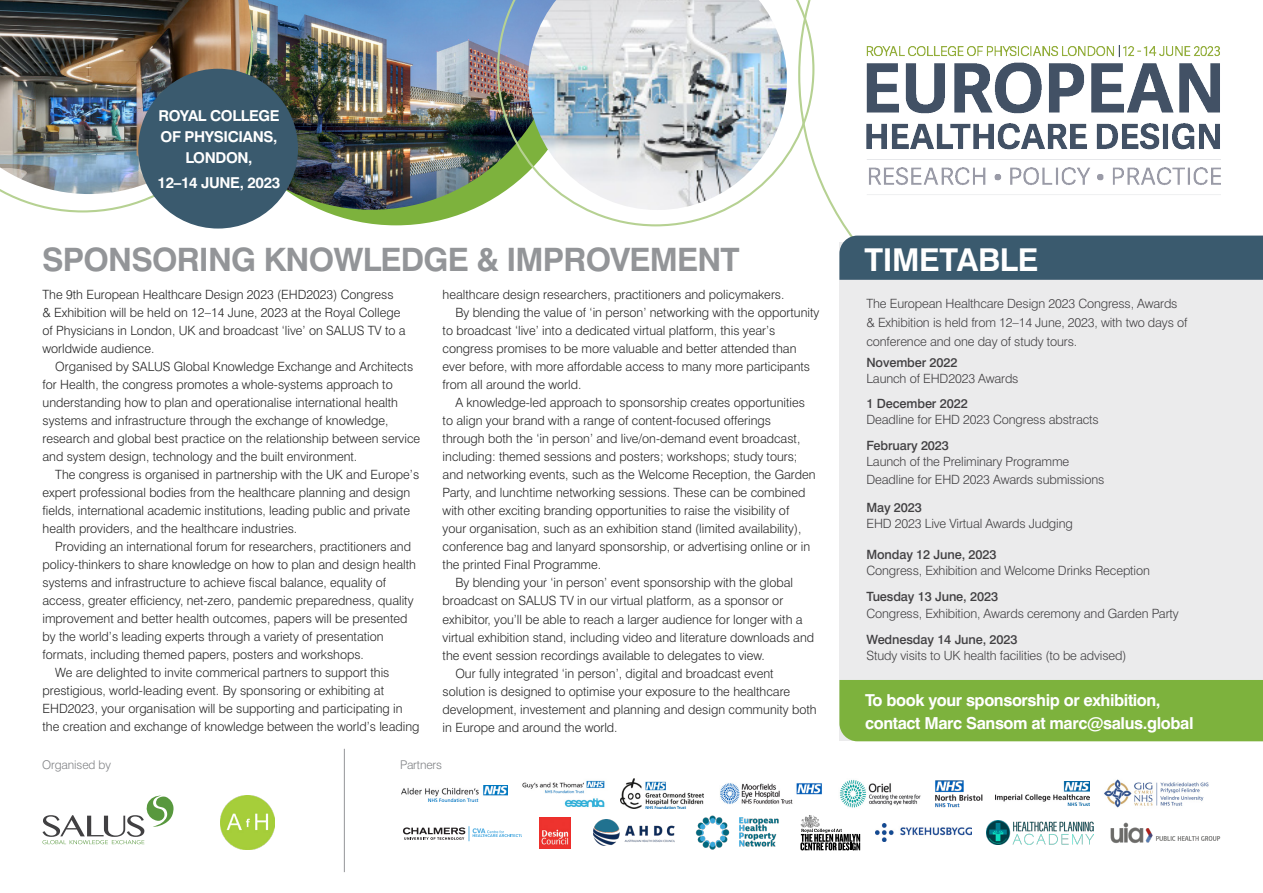
<style>
.page{position:relative;width:1263px;height:893px;background:#fff}
.page>*{position:absolute;margin:0;border:0;box-sizing:border-box;transform-origin:0 0}
.t1{font:700 32.25px "Swiss 721 BT";letter-spacing:-.025em;color:#939598}
.t2{font:700 31.5px "Swiss 721 BT";letter-spacing:-.01em;color:#fff}
.t3{font:700 16.5px/22.5px "Swiss 721 BT";letter-spacing:-.025em;color:#fff}
.t4{font:700 15px/21px "Swiss 721 BT";letter-spacing:-.025em;color:#fff;text-align:center}
.t5{font:300 12.75px/18px "Swiss 721 BT";color:#262626}
.t6{font:300 12.75px/18.8px "Swiss 721 BT";letter-spacing:-.01em;color:#414042}
.t7{font:500 12.75px "Swiss 721 BT";letter-spacing:-.01em;color:#414042}
.t8{font:300 12px "Swiss 721 BT";letter-spacing:-.01em;color:#808285}
</style>
<div class="page">
<hr style="left:344px;top:749px;width:1px;height:123px;background:#939598">
<svg style="left:814px;top:58px;width:449px;height:178px"></svg>
<img style="left:864px;top:45px;width:356px;height:153px">
<svg style="left:244px;top:210px;width:227px;height:15px"></svg>
<img style="left:253px;top:0;width:244px;height:210px">
<svg style="left:5px;top:0;width:248px;height:212px"></svg>
<img style="left:0;top:0;width:251px;height:194px">
<div style="left:138px;top:69px;width:160px;height:160px;background:#3a5a6e;border-radius:50%"></div>
<svg style="left:497px;top:0;width:317px;height:226px"></svg>
<img style="left:528px;top:0;width:259px;height:210px">
<svg style="left:43px;top:795px;width:131px;height:49px"></svg>
<img style="left:220px;top:796px;width:54px;height:54px">
<img style="left:935px;top:780px;width:48px;height:28px">
<img style="left:401px;top:785px;width:107px;height:17px">
<img style="left:876px;top:823px;width:95px;height:19px">
<svg style="left:800px;top:815px;width:60px;height:35px"></svg>
<img style="left:695px;top:815px;width:84px;height:35px">
<img style="left:539px;top:817px;width:31px;height:31px">
<img style="left:720px;top:783px;width:102px;height:21px">
<img style="left:987px;top:821px;width:106px;height:23px">
<img style="left:839px;top:779px;width:82px;height:29px">
<img style="left:522px;top:780px;width:83px;height:27px">
<img style="left:620px;top:779px;width:84px;height:29px">
<img style="left:1110px;top:822px;width:110px;height:21px">
<img style="left:593px;top:820px;width:81px;height:26px">
<img style="left:995px;top:781px;width:95px;height:25px">
<img style="left:1104px;top:779px;width:105px;height:29px">
<svg style="left:403px;top:826px;width:119px;height:15px"></svg>
<div style="left:839px;top:242px;width:424px;height:499px;background:#ebebec"></div>
<div style="left:839px;top:236px;width:424px;height:44px;background:#3a5a6e"></div>
<div style="left:839px;top:680px;width:424px;height:61px;background:#7db23d"></div>
<p class="t4" style="left:158px;top:105px;width:123px">ROYAL COLLEGE<br>OF PHYSICIANS,<br>LONDON,</p>
<p class="t4" style="left:158px;top:172px;width:124px">12–14 JUNE, 2023</p>
<h1 class="t1" style="left:42px;top:240px;width:699px">SPONSORING KNOWLEDGE &amp; IMPROVEMENT</h1>
<p class="t5" style="left:43px;top:286px;width:365px">The 9th European Healthcare Design 2023 (EHD2023) Congress<br>&amp; Exhibition will be held on 12–14 June, 2023 at the Royal College of Physicians in London, UK and broadcast ‘live’ on SALUS TV to a worldwide audience.</p>
<p class="t5" style="left:43px;top:358px;width:379px;text-indent:13px">Organised by SALUS Global Knowledge Exchange and Architects for Health, the congress promotes a whole-systems approach to understanding how to plan and operationalise international health systems and infrastructure through the exchange of knowledge, research and global best practice on the relationship between service and system design, technology and the built environment.</p>
<p class="t5" style="left:43px;top:466px;width:378px;text-indent:13px">The congress is organised in partnership with the UK and Europe’s expert professional bodies from the healthcare planning and design fields, international academic institutions, leading public and private health providers, and the healthcare industries.</p>
<p class="t5" style="left:55px;top:538px;width:357px">Providing an international forum for researchers, practitioners and</p>
<p class="t5" style="left:43px;top:556px;width:375px">policy-thinkers to share knowledge on how to plan and design health</p>
<p class="t5" style="left:43px;top:574px;width:345px">systems and infrastructure to achieve fiscal balance, equality of</p>
<p class="t5" style="left:43px;top:592px;width:373px">access, greater efficiency, net-zero, pandemic preparedness, quality</p>
<p class="t5" style="left:43px;top:610px;width:366px">improvement and better health outcomes, papers will be presented</p>
<p class="t5" style="left:43px;top:628px;width:343px">by the world’s leading experts through a variety of presentation</p>
<p class="t5" style="left:43px;top:646px;width:323px">formats, including themed papers, posters and workshops.</p>
<p class="t5" style="left:55px;top:664px;width:336px">We are delighted to invite commerical partners to support this</p>
<p class="t5" style="left:43px;top:682px;width:343px">prestigious, world-leading event. By sponsoring or exhibiting at</p>
<p class="t5" style="left:43px;top:700px;width:362px">EHD2023, your organisation will be supporting and participating in</p>
<p class="t5" style="left:43px;top:718px;width:378px">the creation and exchange of knowledge between the world’s leading</p>
<p class="t5" style="left:443px;top:286px;width:343px">healthcare design researchers, practitioners and policymakers.</p>
<p class="t5" style="left:455px;top:304px;width:365px">By blending the value of ‘in person’ networking with the opportunity</p>
<p class="t5" style="left:443px;top:322px;width:334px">to broadcast ‘live’ into a dedicated virtual platform, this year’s</p>
<p class="t5" style="left:443px;top:340px;width:355px">congress promises to be more valuable and better attended than</p>
<p class="t5" style="left:443px;top:358px;width:369px">ever before, with more affordable access to many more participants</p>
<p class="t5" style="left:443px;top:376px;width:140px">from all around the world.</p>
<p class="t5" style="left:455px;top:394px;width:351px">A knowledge-led approach to sponsorship creates opportunities</p>
<p class="t5" style="left:443px;top:412px;width:330px">to align your brand with a range of content-focused offerings</p>
<p class="t5" style="left:443px;top:430px;width:359px">through both the ‘in person’ and live/on-demand event broadcast,</p>
<p class="t5" style="left:443px;top:448px;width:356px">including: themed sessions and posters; workshops; study tours;</p>
<p class="t5" style="left:443px;top:466px;width:374px">and networking events, such as the Welcome Reception, the Garden</p>
<p class="t5" style="left:443px;top:484px;width:364px">Party, and lunchtime networking sessions. These can be combined</p>
<p class="t5" style="left:443px;top:502px;width:348px">with other exciting branding opportunities to raise the visibility of</p>
<p class="t5" style="left:443px;top:520px;width:360px">your organisation, such as an exhibition stand (limited availability),</p>
<p class="t5" style="left:443px;top:538px;width:369px">conference bag and lanyard sponsorship, or advertising online or in</p>
<p class="t5" style="left:443px;top:556px;width:160px">the printed Final Programme.</p>
<p class="t5" style="left:455px;top:574px;width:339px">By blending your ‘in person’ event sponsorship with the global</p>
<p class="t5" style="left:443px;top:592px;width:342px">broadcast on SALUS TV in our virtual platform, as a sponsor or</p>
<p class="t5" style="left:443px;top:610px;width:361px">exhibitor, you’ll be able to reach a larger audience for longer with a</p>
<p class="t5" style="left:443px;top:628px;width:373px">virtual exhibition stand, including video and literature downloads and</p>
<p class="t5" style="left:443px;top:646px;width:324px">the event session recordings available to delegates to view.</p>
<p class="t5" style="left:455px;top:664px;width:320px">Our fully integrated ‘in person’, digital and broadcast event</p>
<p class="t5" style="left:443px;top:682px;width:349px">solution is designed to optimise your exposure to the healthcare</p>
<p class="t5" style="left:443px;top:700px;width:375px">development, investement and planning and design community both</p>
<p class="t5" style="left:443px;top:718px;width:177px">in Europe and around the world.</p>
<p class="t8" style="left:42px;top:757px;width:70px">Organised by</p>
<p class="t8" style="left:400px;top:757px;width:43px">Partners</p>
<h2 class="t2" style="left:864px;top:240px;width:176px">TIMETABLE</h2>
<p class="t6" style="left:866px;top:294px;width:323px">The European Healthcare Design 2023 Congress, Awards &amp; Exhibition is held from 12–14 June, 2023, with two days of conference and one day of study tours.</p>
<p class="t7" style="left:866px;top:354px;width:93px">November 2022</p>
<p class="t6" style="left:866px;top:369px;width:154px">Launch of EHD2023 Awards</p>
<p class="t7" style="left:866px;top:396px;width:103px">1 December 2022</p>
<p class="t6" style="left:866px;top:410px;width:234px">Deadline for EHD 2023 Congress abstracts</p>
<p class="t7" style="left:866px;top:437px;width:84px">February 2023</p>
<p class="t6" style="left:866px;top:452px;width:239px;line-height:17.7px">Launch of the Preliminary Programme<br>Deadline for EHD 2023 Awards submissions</p>
<p class="t7" style="left:866px;top:499px;width:57px">May 2023</p>
<p class="t6" style="left:866px;top:514px;width:208px">EHD 2023 Live Virtual Awards Judging</p>
<p class="t7" style="left:866px;top:546px;width:132px">Monday 12 June, 2023</p>
<p class="t6" style="left:866px;top:561px;width:285px">Congress, Exhibition and Welcome Drinks Reception</p>
<p class="t7" style="left:866px;top:589px;width:133px">Tuesday 13 June, 2023</p>
<p class="t6" style="left:866px;top:604px;width:314px">Congress, Exhibition, Awards ceremony and Garden Party</p>
<p class="t7" style="left:866px;top:631px;width:153px">Wednesday 14 June, 2023</p>
<p class="t6" style="left:866px;top:646px;width:261px">Study visits to UK health facilities (to be advised)</p>
<p class="t3" style="left:865px;top:689px;width:330px">To book your sponsorship or exhibition, contact Marc Sansom at marc@salus.global</p>
</div>
